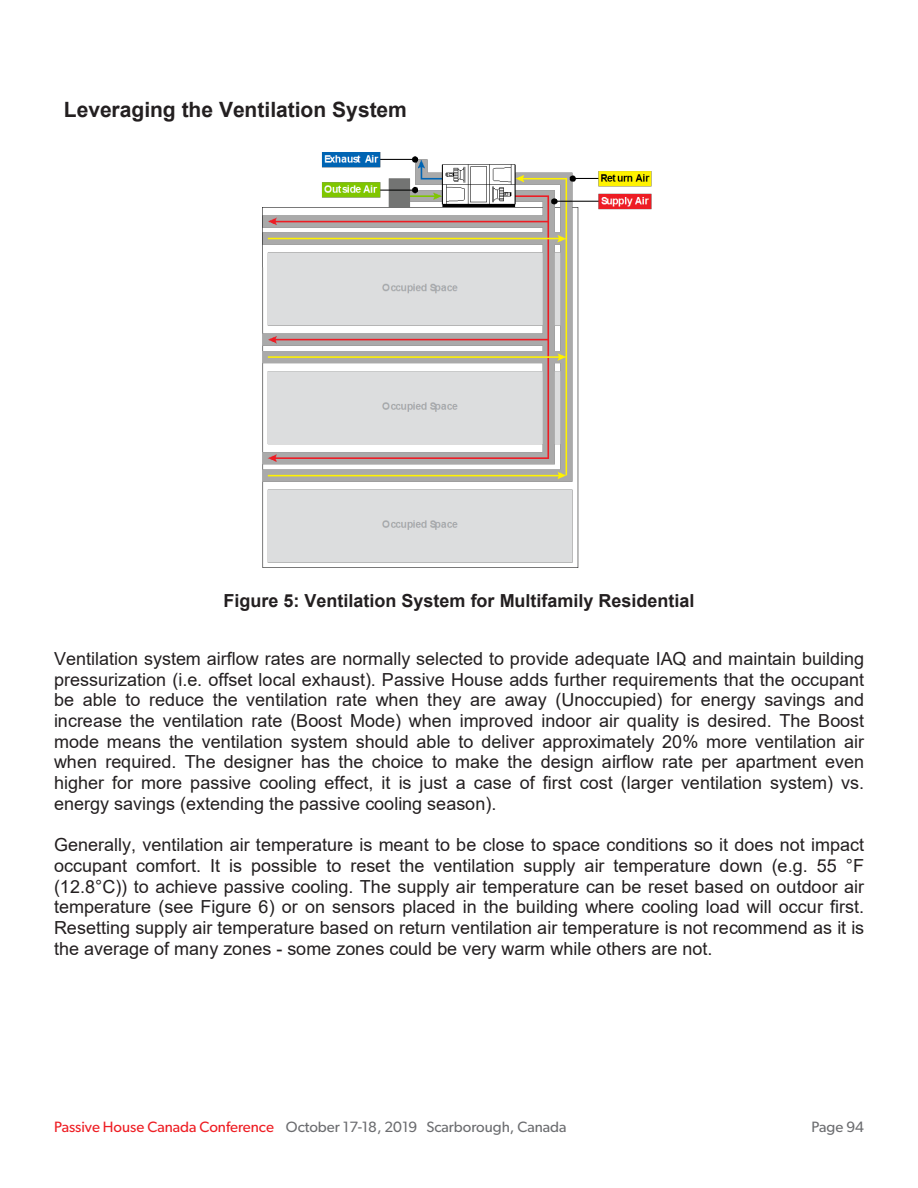
<style>
.page{position:relative;width:918px;height:1188px;background:#fff}
.page>*{position:absolute;margin:0;border:0;box-sizing:border-box;transform-origin:0 0}
.t1{font:700 21px "Arial";color:#231f20}
.t2{font:18px/20.7px "Arial";color:#231f20;text-align:justify}
.t3{font:700 18px "Arial";color:#231f20}
.t4{font:15px "Trebuchet MS";letter-spacing:.005em;color:#6d6e71}
.t5{font:15px "Gibson";color:#6c6d70}
.t6{font:15px "Gibson";color:#ee1d23}
.s1{font-family:"Tahoma";color:#6d6e71}
.s2{color:#ed1d24}
</style>
<div class="page">
<img style="left:263px;top:152px;width:388px;height:416px">
<p class="t1" style="left:64px;top:95px;width:345px">Leveraging the Ventilation System</p>
<p class="t3" style="left:223px;top:588px;width:473px">Figure 5: Ventilation System for Multifamily Residential</p>
<p class="t2" style="left:54px;top:648px;width:812px">Ventilation system airflow rates are normally selected to provide adequate IAQ and maintain building pressurization (i.e. offset local exhaust). Passive House adds further requirements that the occupant be able to reduce the ventilation rate when they are away (Unoccupied) for energy savings and increase the ventilation rate (Boost Mode) when improved indoor air quality is desired. The Boost mode means the ventilation system should able to deliver approximately 20% more ventilation air when required. The designer has the choice to make the design airflow rate per apartment even higher for more passive cooling effect, it is just a case of first cost (larger ventilation system) vs. energy savings (extending the passive cooling season).</p>
<p class="t2" style="left:54px;top:834px;width:812px">Generally, ventilation air temperature is meant to be close to space conditions so it does not impact occupant comfort. It is possible to reset the ventilation supply air temperature down (e.g. 55 °F (12.8°C)) to achieve passive cooling. The supply air temperature can be reset based on outdoor air temperature (see Figure 6) or on sensors placed in the building where cooling load will occur first.<br>Resetting supply air temperature based on return ventilation air temperature is not recommend as it is the average of many zones - some zones could be very warm while others are not.</p>
<p class="t5" style="left:286px;top:1118px;width:282px">October 17-1 , 019 Scarborough, Canada</p>
<p class="t5" style="left:811px;top:1118px;width:55px"><span class="s1">P</span>Page 94<span class="s1">93</span></p>
<p class="t4" style="left:54px;top:1118px;width:509px"><span class="s2">Passive House Canada Conference</span> October 17-18, 2019 Scarborough, Canada</p>
<p class="t6" style="left:85px;top:1118px;width:30px">ve H</p>
</div>
